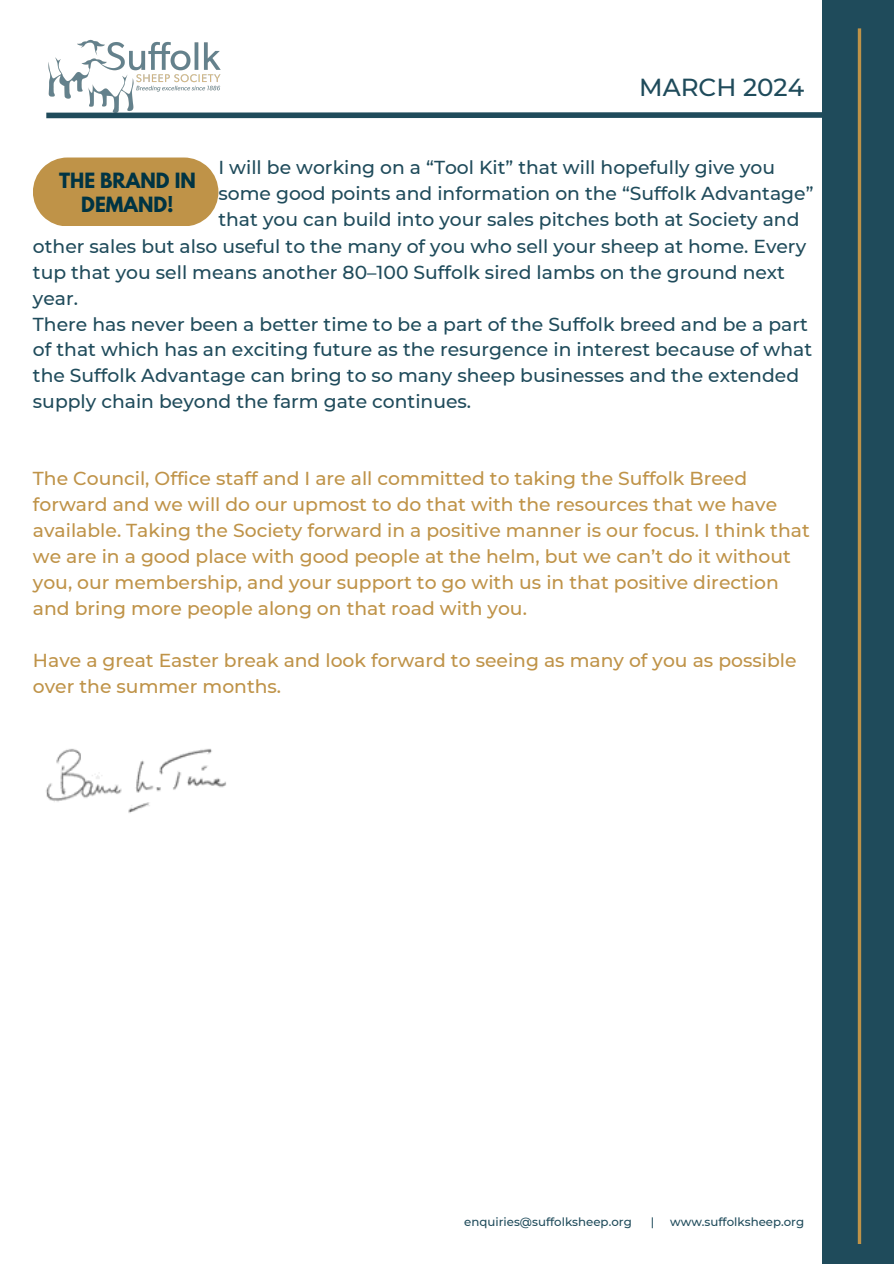
<style>
.page{position:relative;width:894px;height:1264px;background:#fff}
.page>*{position:absolute;margin:0;border:0;box-sizing:border-box;transform-origin:0 0}
.t1{font:500 24.6px "Montserrat";color:#1f4b5b}
.t2{font:500 18.75px/25.8px "Montserrat";color:#1f4b5b}
.t3{font:500 18.75px/25.8px "Montserrat";color:#bf9348}
.t4{font:700 18.6px/23.7px "League Spartan";color:#003443;text-align:center}
.t5{font:500 11.7px "Montserrat";color:#1f4b5b}
</style>
<div class="page">
<svg style="left:46px;top:112px;width:776px;height:7px;background:#50727f"></svg>
<div style="left:822px;top:0;width:71px;height:1263px;background:#1f4b5b"></div>
<hr style="left:857px;top:28px;width:3px;height:1216px;background:#bf9348">
<img style="left:46px;top:39px;width:181px;height:79px">
<img style="left:46px;top:748px;width:180px;height:65px">
<svg style="left:33px;top:157px;width:185px;height:69px;background:#c49b57"></svg>
<h1 class="t1" style="left:639px;top:72px;width:166px">MARCH 2024</h1>
<h3 class="t2" style="left:218px;top:155px;width:596px">I will be working on a “Tool Kit” that will hopefully give you some good points and information on the “Suffolk Advantage” that you can build into your sales pitches both at Society and</h3>
<p class="t2" style="left:33px;top:233px;width:780px">other sales but also useful to the many of you who sell your sheep at home. Every tup that you sell means another 80–100 Suffolk sired lambs on the ground next year.<br>There has never been a better time to be a part of the Suffolk breed and be a part of that which has an exciting future as the resurgence in interest because of what the Suffolk Advantage can bring to so many sheep businesses and the extended supply chain beyond the farm gate continues.</p>
<h3 class="t4" style="left:59px;top:171px;width:138px">THE BRAND IN<br>DEMAND!</h3>
<h3 class="t3" style="left:33px;top:466px;width:778px">The Council, Office staff and I are all committed to taking the Suffolk Breed forward and we will do our upmost to do that with the resources that we have available. Taking the Society forward in a positive manner is our focus. I think that we are in a good place with good people at the helm, but we can’t do it without you, our membership, and your support to go with us in that positive direction and bring more people along on that road with you.</h3>
<h3 class="t3" style="left:33px;top:647px;width:765px">Have a great Easter break and look forward to seeing as many of you as possible over the summer months.</h3>
<h2 class="t5" style="left:464px;top:1214px;width:169px">enquiries@suffolksheep.org</h2>
<h2 class="t5" style="left:650px;top:1214px;width:5px">|</h2>
<h2 class="t5" style="left:670px;top:1214px;width:135px">www.suffolksheep.org</h2>
</div>
